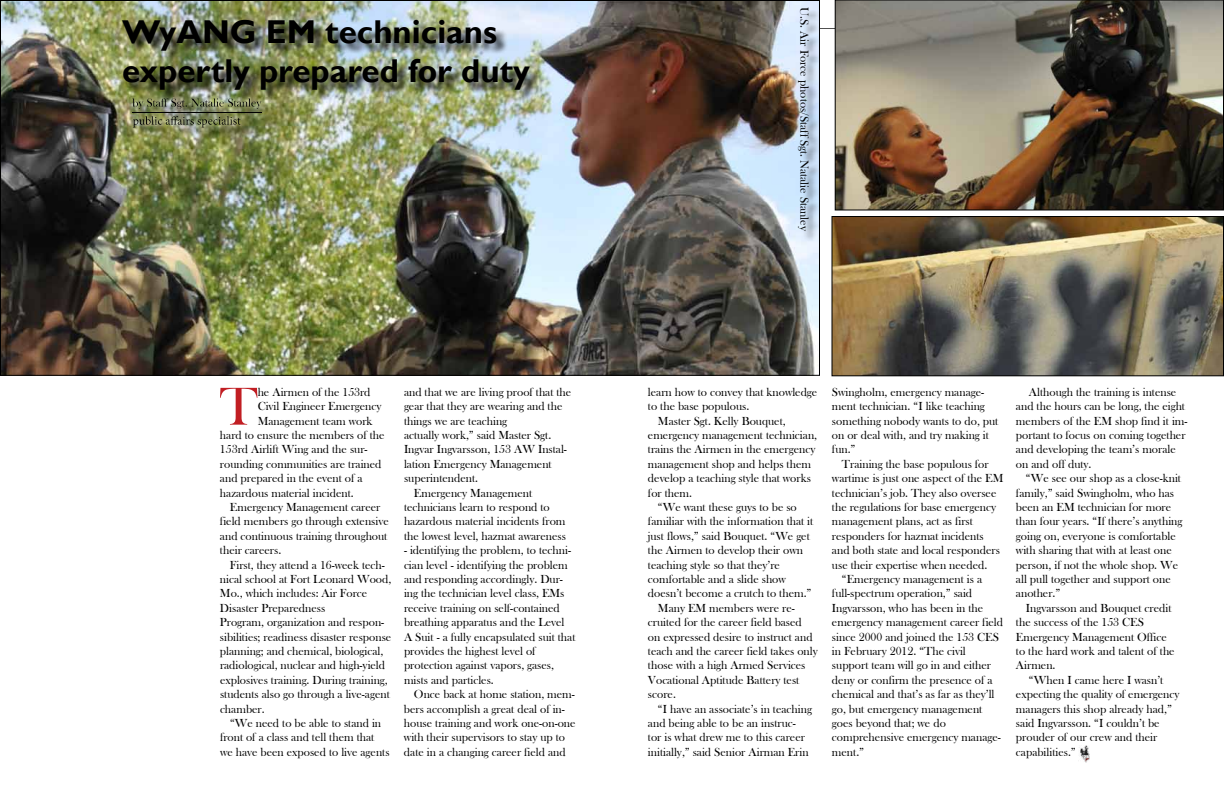
<style>
.page{position:relative;width:1224px;height:792px;background:#fff}
.page>*{position:absolute;margin:0;border:0;box-sizing:border-box;transform-origin:0 0}
.t1{font:55.2px "Bask Old Face";color:#c11e23}
.t2{font:700 33px/39.6px "Gill Sans";color:#000}
.t3{font:12px/14.4px "Bask Old Face";color:#000}
</style>
<div class="page">
<hr style="left:648px;top:28px;width:540px;height:1px;background:#000">
<hr style="left:648px;top:29px;width:540px;height:1px;background:#000">
<img style="left:1078px;top:745px;width:12px;height:18px">
<img style="left:2px;top:2px;width:816px;height:372px">
<img style="left:837px;top:2px;width:385px;height:206px">
<div style="left:835px;top:0;width:389px;height:210px;border:1px solid #000"></div>
<img style="left:834px;top:218px;width:388px;height:156px">
<div style="left:832px;top:216px;width:392px;height:160px;border:1px solid #000"></div>
<div style="left:134px;top:100px;width:139px;height:40px;background:#000;opacity:.75"></div>
<div style="left:127px;top:92px;width:140px;height:42px;background:#fff;opacity:.75"></div>
<div style="left:122px;top:96px;width:153px;height:34px;background:#000;opacity:.75"></div>
<div style="left:800px;top:10px;width:21px;height:233px;background:#000;opacity:.75"></div>
<div style="left:124px;top:21px;width:418px;height:81px;background:#000;opacity:.75"></div>
<h2 class="t2" style="left:122px;top:13px;width:409px">WyANG EM technicians expertly prepared for duty</h2>
<h1 class="t1" style="left:220px;top:376px;width:39px">T</h1>
<p class="t3" style="left:258px;top:385px;width:114px">he Airmen of the 153rd</p>
<p class="t3" style="left:258px;top:399px;width:125px">Civil Engineer Emergency</p>
<p class="t3" style="left:258px;top:414px;width:116px">Management team work</p>
<p class="t3" style="left:220px;top:428px;width:166px">hard to ensure the members of the</p>
<p class="t3" style="left:220px;top:443px;width:149px">153rd Airlift Wing and the sur-</p>
<p class="t3" style="left:220px;top:457px;width:163px">rounding communities are trained</p>
<p class="t3" style="left:220px;top:471px;width:144px">and prepared in the event of a</p>
<p class="t3" style="left:220px;top:486px;width:135px">hazardous material incident.</p>
<p class="t3" style="left:230px;top:500px;width:152px">Emergency Management career</p>
<p class="t3" style="left:220px;top:515px;width:170px">field members go through extensive</p>
<p class="t3" style="left:220px;top:529px;width:169px">and continuous training throughout</p>
<p class="t3" style="left:220px;top:543px;width:63px">their careers.</p>
<p class="t3" style="left:230px;top:558px;width:156px">First, they attend a 16-week tech-</p>
<p class="t3" style="left:220px;top:572px;width:173px">nical school at Fort Leonard Wood,</p>
<p class="t3" style="left:220px;top:587px;width:149px">Mo., which includes: Air Force</p>
<p class="t3" style="left:220px;top:601px;width:107px">Disaster Preparedness</p>
<p class="t3" style="left:220px;top:615px;width:166px">Program, organization and respon-</p>
<p class="t3" style="left:220px;top:630px;width:173px">sibilities; readiness disaster response</p>
<p class="t3" style="left:220px;top:644px;width:165px">planning; and chemical, biological,</p>
<p class="t3" style="left:220px;top:659px;width:167px">radiological, nuclear and high-yield</p>
<p class="t3" style="left:220px;top:673px;width:169px">explosives training. During training,</p>
<p class="t3" style="left:220px;top:687px;width:171px">students also go through a live-agent</p>
<p class="t3" style="left:220px;top:702px;width:46px">chamber.</p>
<p class="t3" style="left:230px;top:716px;width:153px">“We need to be able to stand in</p>
<p class="t3" style="left:220px;top:731px;width:156px">front of a class and tell them that</p>
<p class="t3" style="left:220px;top:745px;width:171px">we have been exposed to live agents</p>
<p class="t3" style="left:404px;top:385px;width:169px">and that we are living proof that the</p>
<p class="t3" style="left:404px;top:399px;width:160px">gear that they are wearing and the</p>
<p class="t3" style="left:404px;top:414px;width:105px">things we are teaching</p>
<p class="t3" style="left:404px;top:428px;width:149px">actually work,” said Master Sgt.</p>
<p class="t3" style="left:404px;top:443px;width:164px">Ingvar Ingvarsson, 153 AW Instal-</p>
<p class="t3" style="left:404px;top:457px;width:149px">lation Emergency Management</p>
<p class="t3" style="left:404px;top:471px;width:76px">superintendent.</p>
<p class="t3" style="left:414px;top:486px;width:120px">Emergency Management</p>
<p class="t3" style="left:404px;top:500px;width:147px">technicians learn to respond to</p>
<p class="t3" style="left:404px;top:515px;width:163px">hazardous material incidents from</p>
<p class="t3" style="left:404px;top:529px;width:163px">the lowest level, hazmat awareness</p>
<p class="t3" style="left:404px;top:543px;width:173px">- identifying the problem, to techni&shy;cian level - identifying the problem and responding accordingly. Dur&shy;ing the technician level class, EMs receive training on self-contained breathing apparatus and the Level A Suit - a fully encapsulated suit that provides the highest level of protection against vapors, gases, mists and particles.</p>
<p class="t3" style="left:404px;top:687px;width:173px;text-indent:10px">Once back at home station, mem&shy;bers accomplish a great deal of in&shy;house training and work one-on-one with their supervisors to stay up to date in a changing career field and</p>
<p class="t3" style="left:811px;top:7px;width:225px;rotate:90deg">U.S. Air Force photos/Staff Sgt. Natalie Stanley</p>
<p class="t3" style="left:648px;top:385px;width:171px">learn how to convey that knowledge</p>
<p class="t3" style="left:648px;top:399px;width:103px">to the base populous.</p>
<p class="t3" style="left:658px;top:414px;width:129px">Master Sgt. Kelly Bouquet,</p>
<p class="t3" style="left:648px;top:428px;width:171px">emergency management technician,</p>
<p class="t3" style="left:648px;top:443px;width:169px">trains the Airmen in the emergency</p>
<p class="t3" style="left:648px;top:457px;width:165px">management shop and helps them</p>
<p class="t3" style="left:648px;top:471px;width:164px">develop a teaching style that works</p>
<p class="t3" style="left:648px;top:486px;width:46px">for them.</p>
<p class="t3" style="left:658px;top:500px;width:140px">“We want these guys to be so</p>
<p class="t3" style="left:648px;top:515px;width:167px">familiar with the information that it</p>
<p class="t3" style="left:648px;top:529px;width:163px">just flows,” said Bouquet. “We get</p>
<p class="t3" style="left:648px;top:543px;width:157px">the Airmen to develop their own</p>
<p class="t3" style="left:648px;top:558px;width:134px">teaching style so that they’re</p>
<p class="t3" style="left:648px;top:572px;width:139px">comfortable and a slide show</p>
<p class="t3" style="left:648px;top:587px;width:165px">doesn’t become a crutch to them.”</p>
<p class="t3" style="left:658px;top:601px;width:138px">Many EM members were re-</p>
<p class="t3" style="left:648px;top:615px;width:155px">cruited for the career field based</p>
<p class="t3" style="left:648px;top:630px;width:166px">on expressed desire to instruct and</p>
<p class="t3" style="left:648px;top:644px;width:171px">teach and the career field takes only</p>
<p class="t3" style="left:648px;top:659px;width:159px">those with a high Armed Services</p>
<p class="t3" style="left:648px;top:673px;width:153px">Vocational Aptitude Battery test</p>
<p class="t3" style="left:648px;top:687px;width:29px">score.</p>
<p class="t3" style="left:658px;top:702px;width:156px">“I have an associate’s in teaching</p>
<p class="t3" style="left:648px;top:716px;width:149px">and being able to be an instruc-</p>
<p class="t3" style="left:648px;top:731px;width:158px">tor is what drew me to this career</p>
<p class="t3" style="left:648px;top:745px;width:162px">initially,” said Senior Airman Erin</p>
<p class="t3" style="left:832px;top:385px;width:168px">Swingholm, emergency manage&shy;ment technician. “I like teaching something nobody wants to do, put on or deal with, and try making it fun.”</p>
<p class="t3" style="left:842px;top:457px;width:148px">Training the base populous for</p>
<p class="t3" style="left:832px;top:471px;width:173px">wartime is just one aspect of the EM</p>
<p class="t3" style="left:832px;top:486px;width:166px">technician’s job. They also oversee</p>
<p class="t3" style="left:832px;top:500px;width:166px">the regulations for base emergency</p>
<p class="t3" style="left:832px;top:515px;width:142px">management plans, act as first</p>
<p class="t3" style="left:832px;top:529px;width:153px">responders for hazmat incidents</p>
<p class="t3" style="left:832px;top:543px;width:169px">and both state and local responders</p>
<p class="t3" style="left:832px;top:558px;width:157px">use their expertise when needed.</p>
<p class="t3" style="left:842px;top:572px;width:142px">“Emergency management is a</p>
<p class="t3" style="left:832px;top:587px;width:142px">full-spectrum operation,” said</p>
<p class="t3" style="left:832px;top:601px;width:153px">Ingvarsson, who has been in the</p>
<p class="t3" style="left:832px;top:615px;width:173px">emergency management career field</p>
<p class="t3" style="left:832px;top:630px;width:168px">since 2000 and joined the 153 CES</p>
<p class="t3" style="left:832px;top:644px;width:135px">in February 2012. “The civil</p>
<p class="t3" style="left:832px;top:659px;width:161px">support team will go in and either</p>
<p class="t3" style="left:832px;top:673px;width:162px">deny or confirm the presence of a</p>
<p class="t3" style="left:832px;top:687px;width:164px">chemical and that’s as far as they’ll</p>
<p class="t3" style="left:832px;top:702px;width:152px">go, but emergency management</p>
<p class="t3" style="left:832px;top:716px;width:115px">goes beyond that; we do</p>
<p class="t3" style="left:832px;top:731px;width:170px">comprehensive emergency manage-</p>
<p class="t3" style="left:832px;top:745px;width:34px">ment.”</p>
<p class="t3" style="left:1016px;top:385px;width:173px;text-indent:13px">Although the training is intense and the hours can be long, the eight members of the EM shop find it im&shy;portant to focus on coming together and developing the team’s morale on and off duty.</p>
<p class="t3" style="left:1016px;top:471px;width:168px;text-indent:10px">“We see our shop as a close-knit family,” said Swingholm, who has been an EM technician for more than four years. “If there’s anything going on, everyone is comfortable with sharing that with at least one person, if not the whole shop. We all pull together and support one another.”</p>
<p class="t3" style="left:1016px;top:601px;width:160px;text-indent:10px">Ingvarsson and Bouquet credit the success of the 153 CES<br>Emergency Management Office to the hard work and talent of the<br>Airmen.</p>
<p class="t3" style="left:1016px;top:673px;width:165px;text-indent:13px">“When I came here I wasn’t expecting the quality of emergency managers this shop already had,” said Ingvarsson. “I couldn’t be prouder of our crew and their capabilities.”</p>
</div>
